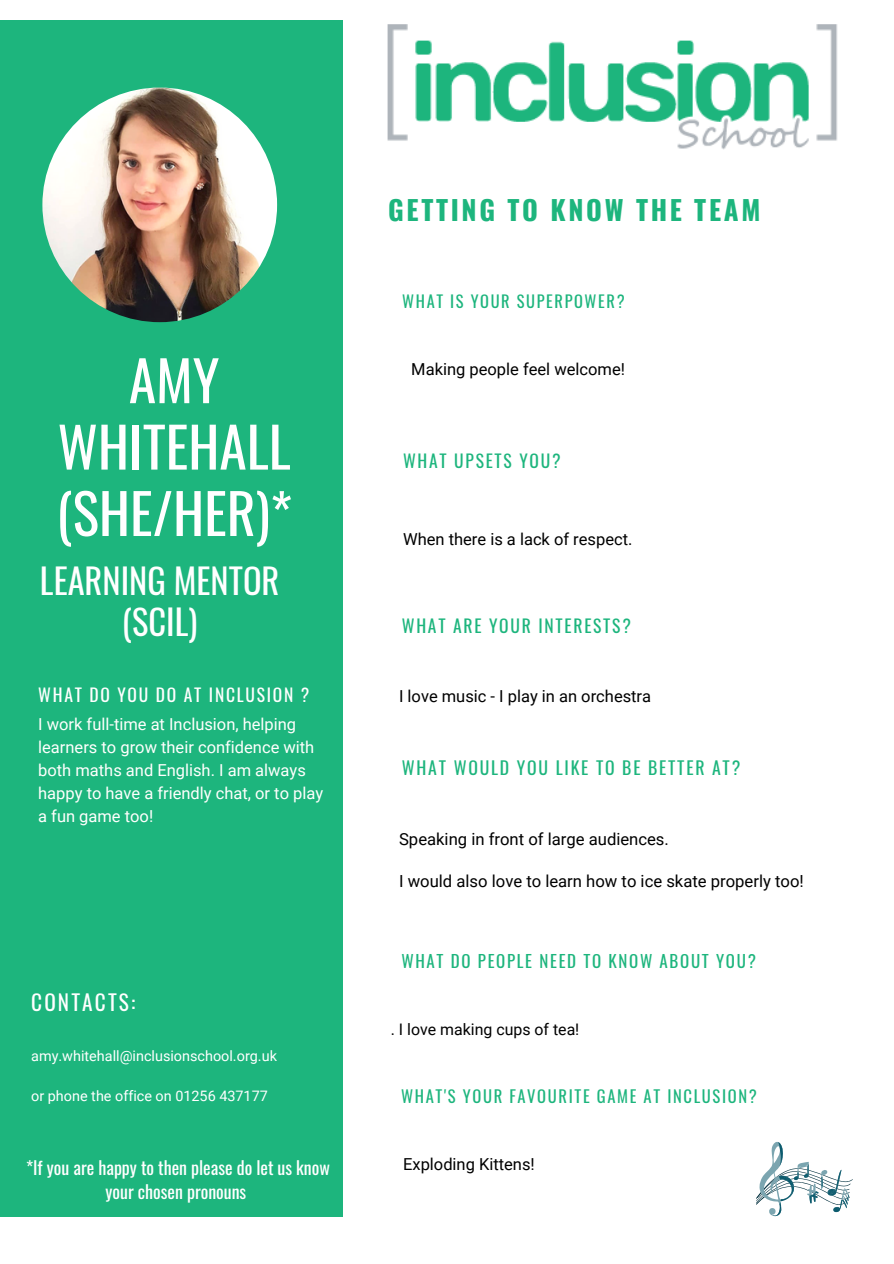
<style>
.page{position:relative;width:894px;height:1264px;background:#fff}
.page>*{position:absolute;margin:0;border:0;box-sizing:border-box;transform-origin:0 0}
.t1{font:55.5px/66.3px "Oswald";color:#fff;text-align:center}
.t2{font:34.5px/40.5px "Oswald";color:#fff;text-align:center}
.t3{font:700 27px "Oswald";letter-spacing:.1em;color:#1db57d}
.t4{font:21.3px "Oswald";letter-spacing:.1em;color:#fff}
.t5{font:17.85px/24.8px "Oswald";color:#fff;text-align:center}
.t6{font:17.7px "Oswald";letter-spacing:.1em;color:#1db57d}
.t7{font:17.55px "Oswald";letter-spacing:.1em;color:#1db57d}
.t8{font:17.55px "Oswald";letter-spacing:.1em;color:#fff}
.t9{font:16.95px "Oswald";letter-spacing:.1em;color:#1db57d}
.t10{font:16.65px "Roboto";color:#000}
.t11{font:16.5px/23px "Roboto";color:#fffffd}
.t12{font:16.5px "Roboto";color:#000}
.t13{font:16.5px "Oswald";letter-spacing:.1em;color:#1db57d}
.t14{font:16.35px "Oswald";letter-spacing:.1em;color:#1db57d}
.t15{font:15.9px "Roboto";color:#000}
.t16{font:14.4px "Roboto";color:#fff}
</style>
<div class="page">
<div style="left:0;top:20px;width:342px;height:1196px;background:#1db57d"></div>
<img style="left:42px;top:88px;width:235px;height:234px;border-radius:50%">
<svg style="left:756px;top:1142px;width:96px;height:74px"></svg>
<img style="left:387px;top:24px;width:451px;height:126px">
<h5 class="t1" style="left:56px;top:345px;width:237px">AMY<br>WHITEHALL (SHE/HER)*</h5>
<h4 class="t2" style="left:40px;top:559px;width:241px">LEARNING MENTOR (SCIL)</h4>
<h4 class="t8" style="left:38px;top:681px;width:272px">WHAT DO YOU DO AT INCLUSION ?</h4>
<h5 class="t11" style="left:38px;top:713px;width:286px">I work full-time at Inclusion, helping learners to grow their confidence with both maths and English. I am always happy to have a friendly chat, or to play a fun game too!</h5>
<h5 class="t4" style="left:31px;top:985px;width:106px">CONTACTS:</h5>
<h5 class="t16" style="left:31px;top:1047px;width:247px">amy.whitehall@inclusionschool.org.uk</h5>
<h4 class="t16" style="left:31px;top:1087px;width:238px">or phone the office on 01256 437177</h4>
<h4 class="t5" style="left:26px;top:1154px;width:305px">*If you are happy to then please do let us know your chosen pronouns</h4>
<p class="t3" style="left:388px;top:188px;width:374px">GETTING TO KNOW THE TEAM</p>
<h6 class="t14" style="left:402px;top:288px;width:224px">WHAT IS YOUR SUPERPOWER?</h6>
<h2 class="t12" style="left:411px;top:360px;width:215px">Making people feel welcome!</h2>
<p class="t7" style="left:403px;top:447px;width:159px">WHAT UPSETS YOU?</p>
<h6 class="t12" style="left:403px;top:530px;width:231px">When there is a lack of respect.</h6>
<p class="t7" style="left:401px;top:611px;width:230px">WHAT ARE YOUR INTERESTS?</p>
<p class="t12" style="left:399px;top:686px;width:253px">I love music - I play in an orchestra</p>
<p class="t6" style="left:402px;top:754px;width:340px">WHAT WOULD YOU LIKE TO BE BETTER AT?</p>
<p class="t10" style="left:399px;top:829px;width:271px">Speaking in front of large audiences.</p>
<p class="t10" style="left:399px;top:871px;width:406px">I would also love to learn how to ice skate properly too!</p>
<h3 class="t9" style="left:401px;top:947px;width:356px">WHAT DO PEOPLE NEED TO KNOW ABOUT YOU?</h3>
<h6 class="t15" style="left:391px;top:1019px;width:190px">. I love making cups of tea!</h6>
<h5 class="t13" style="left:401px;top:1083px;width:357px">WHAT'S YOUR FAVOURITE GAME AT INCLUSION?</h5>
<h6 class="t12" style="left:403px;top:1154px;width:133px">Exploding Kittens!</h6>
</div>
